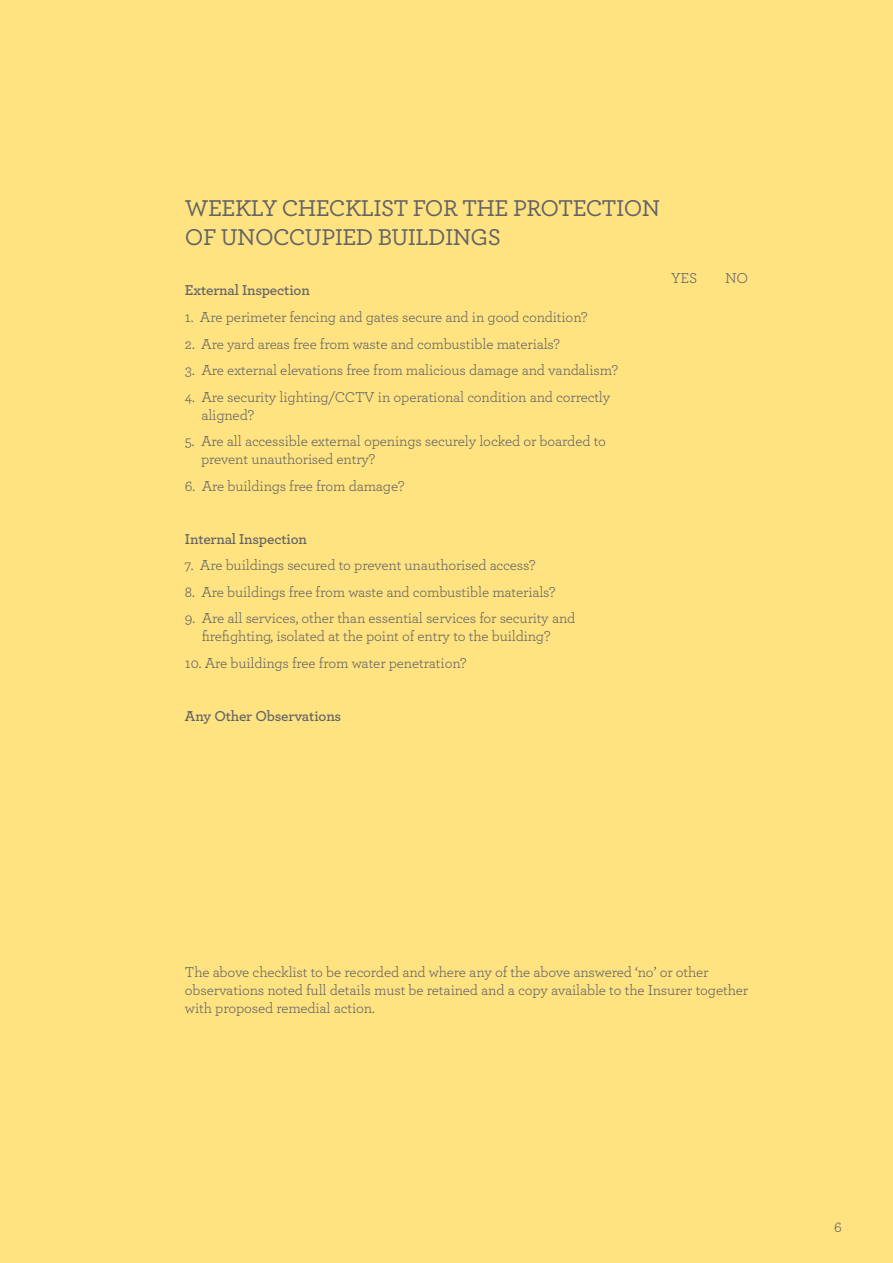
<style>
.page{position:relative;width:893px;height:1263px;background:#ffe380}
.page>*{position:absolute;margin:0;border:0;box-sizing:border-box;transform-origin:0 0}
.t1{font:500 24px/28.8px "Archer";letter-spacing:-.025em;color:#636366}
.t2{font:15px/18px "Archer";letter-spacing:-.01em;color:#636366}
.t3{font:600 15px "Archer";letter-spacing:-.01em;color:#636366}
</style>
<div class="page">
<h1 class="t1" style="left:185px;top:193px;width:477px">WEEKLY CHECKLIST FOR THE PROTECTION<br>OF UNOCCUPIED BUILDINGS</h1>
<p class="t3" style="left:185px;top:279px;width:126px">External Inspection</p>
<p class="t2" style="left:185px;top:307px;width:404px">1. Are perimeter fencing and gates secure and in good condition?</p>
<p class="t2" style="left:185px;top:334px;width:376px">2. Are yard areas free from waste and combustible materials?</p>
<p class="t2" style="left:185px;top:360px;width:435px">3. Are external elevations free from malicious damage and vandalism?</p>
<p class="t2" style="left:201px;top:387px;width:410px;text-indent:-16px">4. Are security lighting/CCTV in operational condition and correctly aligned?</p>
<p class="t2" style="left:201px;top:431px;width:406px;text-indent:-16px">5. Are all accessible external openings securely locked or boarded to prevent unauthorised entry?</p>
<p class="t2" style="left:185px;top:476px;width:221px">6. Are buildings free from damage?</p>
<p class="t3" style="left:185px;top:527px;width:124px">Internal Inspection</p>
<p class="t2" style="left:185px;top:555px;width:352px">7. Are buildings secured to prevent unauthorised access?</p>
<p class="t2" style="left:185px;top:582px;width:372px">8. Are buildings free from waste and combustible materials?</p>
<p class="t2" style="left:185px;top:608px;width:392px;text-align:center">9. Are all services, other than essential services for security and firefighting, isolated at the point of entry to the building?</p>
<p class="t2" style="left:185px;top:653px;width:283px">10. Are buildings free from water penetration?</p>
<p class="t3" style="left:185px;top:704px;width:158px">Any Other Observations</p>
<p class="t2" style="left:671px;top:269px;width:28px">YES</p>
<p class="t2" style="left:725px;top:269px;width:25px">NO</p>
<p class="t2" style="left:185px;top:963px;width:565px">The above checklist to be recorded and where any of the above answered ‘no’ or other observations noted full details must be retained and a copy available to the Insurer together with proposed remedial action.</p>
<p class="t2" style="left:834px;top:1218px;width:9px">6</p>
</div>
